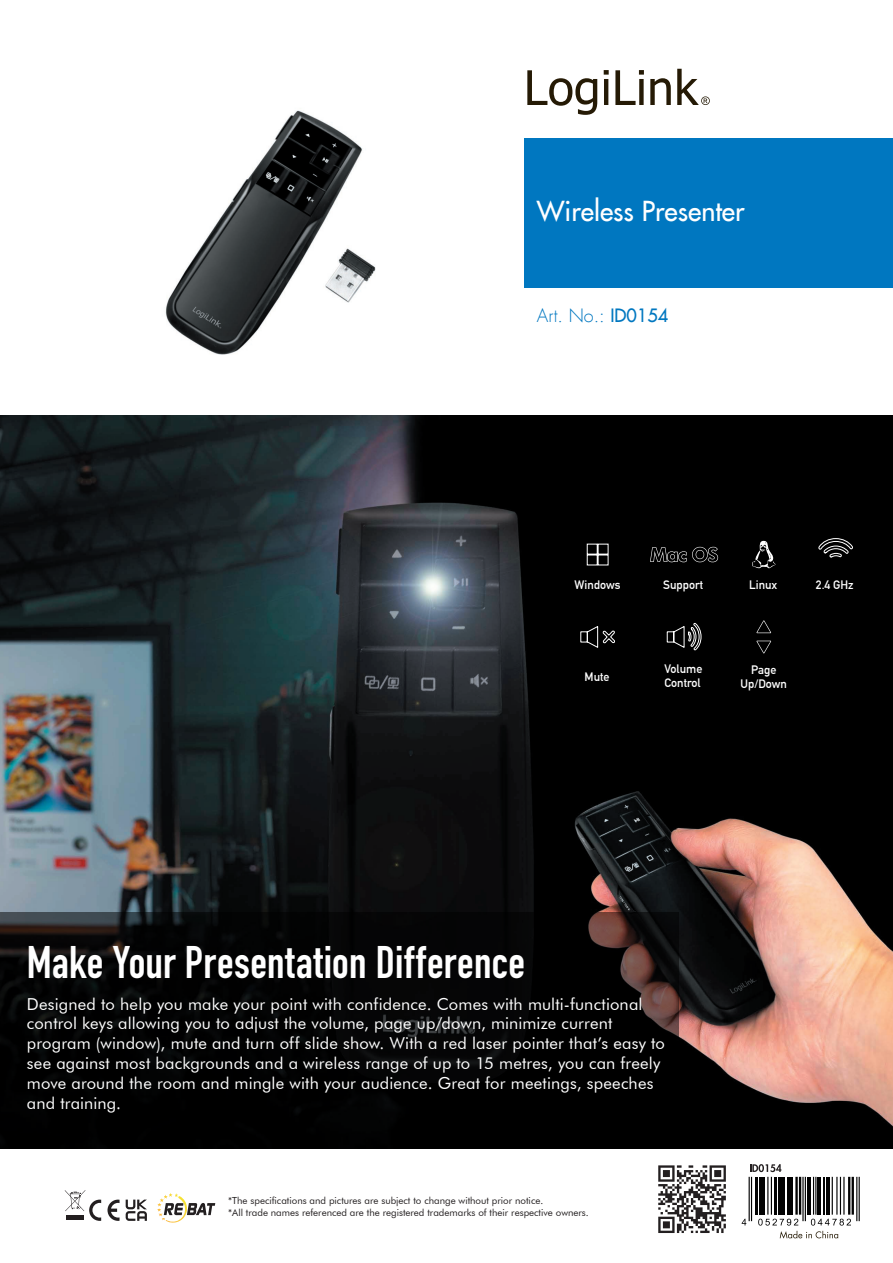
<style>
.page{position:relative;width:893px;height:1263px;background:#fff}
.page>*{position:absolute;margin:0;border:0;box-sizing:border-box;transform-origin:0 0}
.t1{font:700 45px "DIN Condensed";letter-spacing:.005em;color:#fff}
.t2{font:27px "Futura LT";color:#fff}
.t3{font:300 18px "Futura LT";color:#0077c0}
.t4{font:16.5px/19.8px "Futura BT";letter-spacing:.01em;color:#fff}
.t5{font:700 12px/14.4px "DIN Alternate";color:#fff}
.t6{font:9.75px/11.7px "Futura BT";color:#231f20}
.s1{font-weight:400}
</style>
<div class="page">
<svg style="left:157px;top:1193px;width:58px;height:30px"></svg>
<svg style="left:65px;top:1190px;width:36px;height:31px"></svg>
<svg style="left:108px;top:1199px;width:12px;height:22px"></svg>
<svg style="left:126px;top:1199px;width:21px;height:22px"></svg>
<svg style="left:527px;top:69px;width:183px;height:46px"></svg>
<div style="left:524px;top:138px;width:369px;height:150px;background:#0077c0"></div>
<img style="left:0;top:415px;width:893px;height:734px">
<div style="left:0;top:913px;width:679px;height:236px;background:#000"></div>
<img style="left:165px;top:110px;width:211px;height:245px">
<svg style="left:586px;top:543px;width:23px;height:23px"></svg>
<svg style="left:650px;top:547px;width:68px;height:15px"></svg>
<svg style="left:752px;top:541px;width:23px;height:27px"></svg>
<svg style="left:818px;top:538px;width:35px;height:19px"></svg>
<svg style="left:666px;top:622px;width:36px;height:29px"></svg>
<svg style="left:756px;top:641px;width:15px;height:12px"></svg>
<svg style="left:756px;top:620px;width:15px;height:13px"></svg>
<svg style="left:580px;top:625px;width:36px;height:23px"></svg>
<svg style="left:780px;top:1231px;width:58px;height:7px"></svg>
<svg style="left:658px;top:1165px;width:68px;height:68px"></svg>
<svg style="left:750px;top:1164px;width:31px;height:8px"></svg>
<hr style="left:751px;top:1177px;width:1px;height:44px;background:#030303">
<hr style="left:749px;top:1177px;width:1px;height:44px;background:#030303">
<hr style="left:756px;top:1177px;width:2px;height:37px;background:#030303">
<hr style="left:759px;top:1177px;width:1px;height:37px;background:#030303">
<hr style="left:761px;top:1177px;width:4px;height:37px;background:#030303">
<hr style="left:771px;top:1177px;width:1px;height:37px;background:#030303">
<hr style="left:767px;top:1177px;width:1px;height:37px;background:#030303">
<hr style="left:774px;top:1177px;width:3px;height:37px;background:#030303">
<hr style="left:778px;top:1177px;width:3px;height:37px;background:#030303">
<hr style="left:782px;top:1177px;width:3px;height:37px;background:#030303">
<hr style="left:787px;top:1177px;width:1px;height:37px;background:#030303">
<hr style="left:789px;top:1177px;width:4px;height:37px;background:#030303">
<hr style="left:799px;top:1177px;width:2px;height:37px;background:#030303">
<hr style="left:795px;top:1177px;width:3px;height:37px;background:#030303">
<hr style="left:805px;top:1177px;width:1px;height:44px;background:#030303">
<hr style="left:802px;top:1177px;width:2px;height:44px;background:#030303">
<hr style="left:807px;top:1177px;width:4px;height:37px;background:#030303">
<hr style="left:815px;top:1177px;width:1px;height:37px;background:#030303">
<hr style="left:813px;top:1177px;width:1px;height:37px;background:#030303">
<hr style="left:818px;top:1177px;width:3px;height:37px;background:#030303">
<hr style="left:823px;top:1177px;width:2px;height:37px;background:#030303">
<hr style="left:826px;top:1177px;width:3px;height:37px;background:#030303">
<hr style="left:843px;top:1177px;width:1px;height:37px;background:#030303">
<hr style="left:840px;top:1177px;width:1px;height:37px;background:#030303">
<hr style="left:836px;top:1177px;width:1px;height:37px;background:#030303">
<hr style="left:832px;top:1177px;width:1px;height:37px;background:#030303">
<hr style="left:852px;top:1177px;width:2px;height:37px;background:#030303">
<hr style="left:848px;top:1177px;width:2px;height:37px;background:#030303">
<hr style="left:859px;top:1177px;width:1px;height:44px;background:#030303">
<hr style="left:856px;top:1177px;width:1px;height:44px;background:#030303">
<svg style="left:742px;top:1219px;width:4px;height:6px"></svg>
<svg style="left:758px;top:1219px;width:40px;height:6px"></svg>
<svg style="left:811px;top:1219px;width:40px;height:6px"></svg>
<h2 class="t2" style="left:537px;top:194px;width:209px">Wireless Presenter</h2>
<p class="t3" style="left:537px;top:305px;width:133px">Art. No.: <span class="s1">ID0154</span></p>
<p class="t5" style="left:574px;top:577px;width:47px">Windows</p>
<p class="t5" style="left:663px;top:577px;width:41px">Support</p>
<p class="t5" style="left:749px;top:577px;width:30px">Linux</p>
<p class="t5" style="left:816px;top:577px;width:39px">2.4 GHz</p>
<p class="t5" style="left:585px;top:668px;width:26px">Mute</p>
<p class="t5" style="left:665px;top:661px;width:39px">Volume<br>Control</p>
<p class="t5" style="left:741px;top:661px;width:48px;text-align:center">Page<br>Up/Down</p>
<h1 class="t1" style="left:27px;top:932px;width:500px">Make Your Presentation Difference</h1>
<p class="t4" style="left:27px;top:994px;width:640px">Designed to help you make your point with confidence. Comes with multi-functional control keys allowing you to adjust the volume, page up/down, minimize current program (window), mute and turn off slide show. With a red laser pointer that’s easy to see against most backgrounds and a wireless range of up to 15 metres, you can freely move around the room and mingle with your audience. Great for meetings, speeches and training.</p>
<p class="t6" style="left:228px;top:1195px;width:362px">*The specifications and pictures are subject to change without prior notice.<br>*All trade names referenced are the registered trademarks of their respective owners.</p>
</div>
